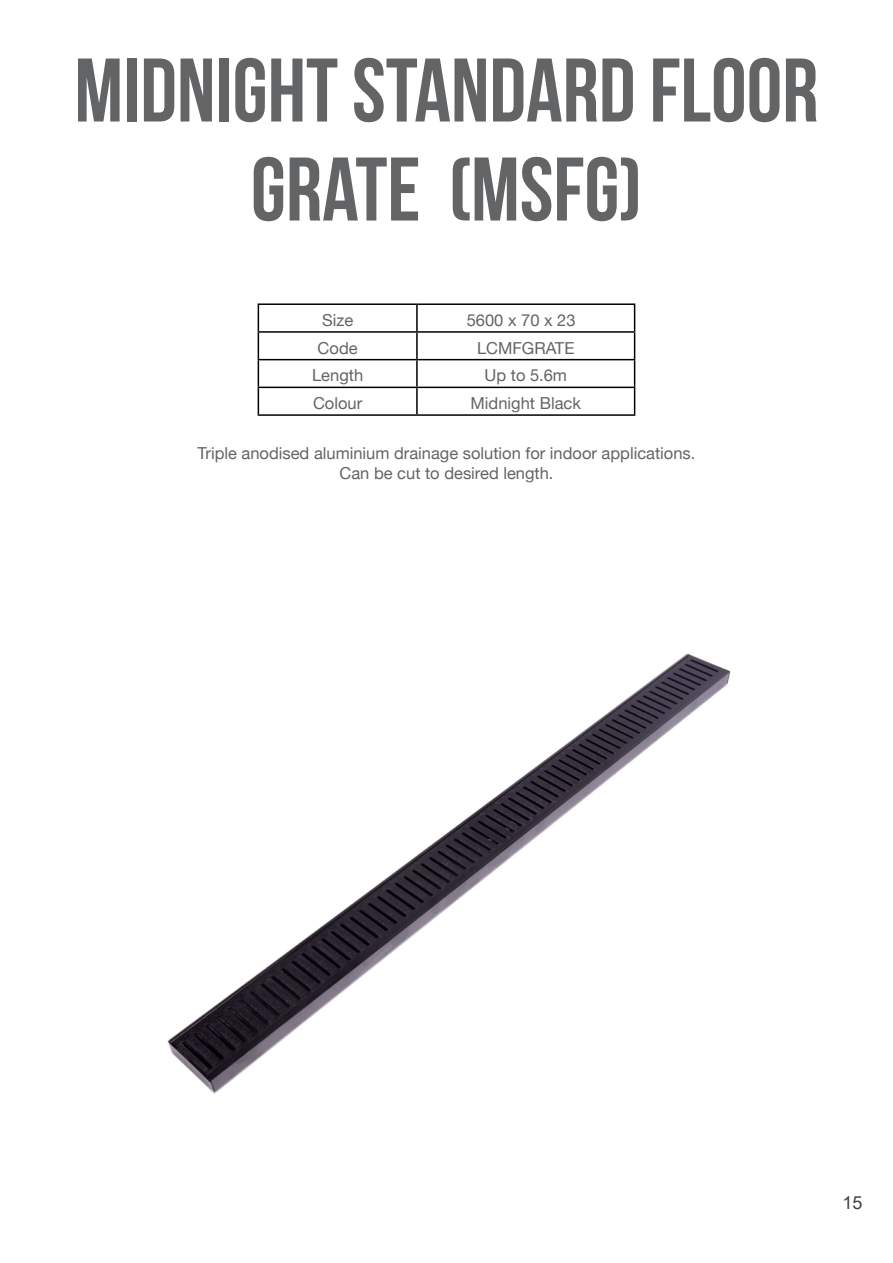
<style>
.page{position:relative;width:893px;height:1263px;background:#fff}
.page>*{position:absolute;margin:0;border:0;box-sizing:border-box;transform-origin:0 0}
.t1{font:90px/99px "Bebas Neue";color:#636466;text-align:center}
.t2{font:18px "Arial";color:#414042}
.t3{font:16.5px/19.8px "Helvetica Neue";color:#636466;text-align:center}
</style>
<div class="page">
<img style="left:167px;top:653px;width:564px;height:441px">
<hr style="left:258px;top:303px;width:159px;height:2px;background:#000">
<hr style="left:417px;top:303px;width:218px;height:2px;background:#000">
<hr style="left:416px;top:305px;width:2px;height:26px;background:#000">
<hr style="left:258px;top:331px;width:159px;height:2px;background:#000">
<hr style="left:417px;top:331px;width:218px;height:2px;background:#000">
<hr style="left:416px;top:333px;width:2px;height:26px;background:#000">
<hr style="left:258px;top:359px;width:159px;height:1px;background:#000">
<hr style="left:417px;top:359px;width:218px;height:1px;background:#000">
<hr style="left:416px;top:360px;width:2px;height:27px;background:#000">
<hr style="left:258px;top:387px;width:159px;height:1px;background:#000">
<svg style="left:258px;top:305px;width:1px;height:109px"></svg>
<hr style="left:417px;top:387px;width:218px;height:1px;background:#000">
<hr style="left:416px;top:388px;width:2px;height:26px;background:#000">
<svg style="left:634px;top:305px;width:1px;height:109px"></svg>
<hr style="left:258px;top:414px;width:159px;height:2px;background:#000">
<hr style="left:417px;top:414px;width:218px;height:2px;background:#000">
<h1 class="t1" style="left:74px;top:40px;width:745px">MIDNIGHT STANDARD FLOOR<br>GRATE (MSFG)</h1>
<p class="t3" style="left:322px;top:310px;width:33px">Size</p>
<p class="t3" style="left:467px;top:310px;width:110px">5600 x 70 x 23</p>
<p class="t3" style="left:318px;top:338px;width:42px">Code</p>
<p class="t3" style="left:477px;top:338px;width:99px">LCMFGRATE</p>
<p class="t3" style="left:312px;top:365px;width:53px">Length</p>
<p class="t3" style="left:484px;top:365px;width:84px">Up to 5.6m</p>
<p class="t3" style="left:313px;top:393px;width:51px">Colour</p>
<p class="t3" style="left:471px;top:393px;width:112px">Midnight Black</p>
<p class="t3" style="left:198px;top:443px;width:499px">Triple anodised aluminium drainage solution for indoor applications.<br>Can be cut to desired length.</p>
<p class="t2" style="left:842px;top:1190px;width:22px">15</p>
</div>
